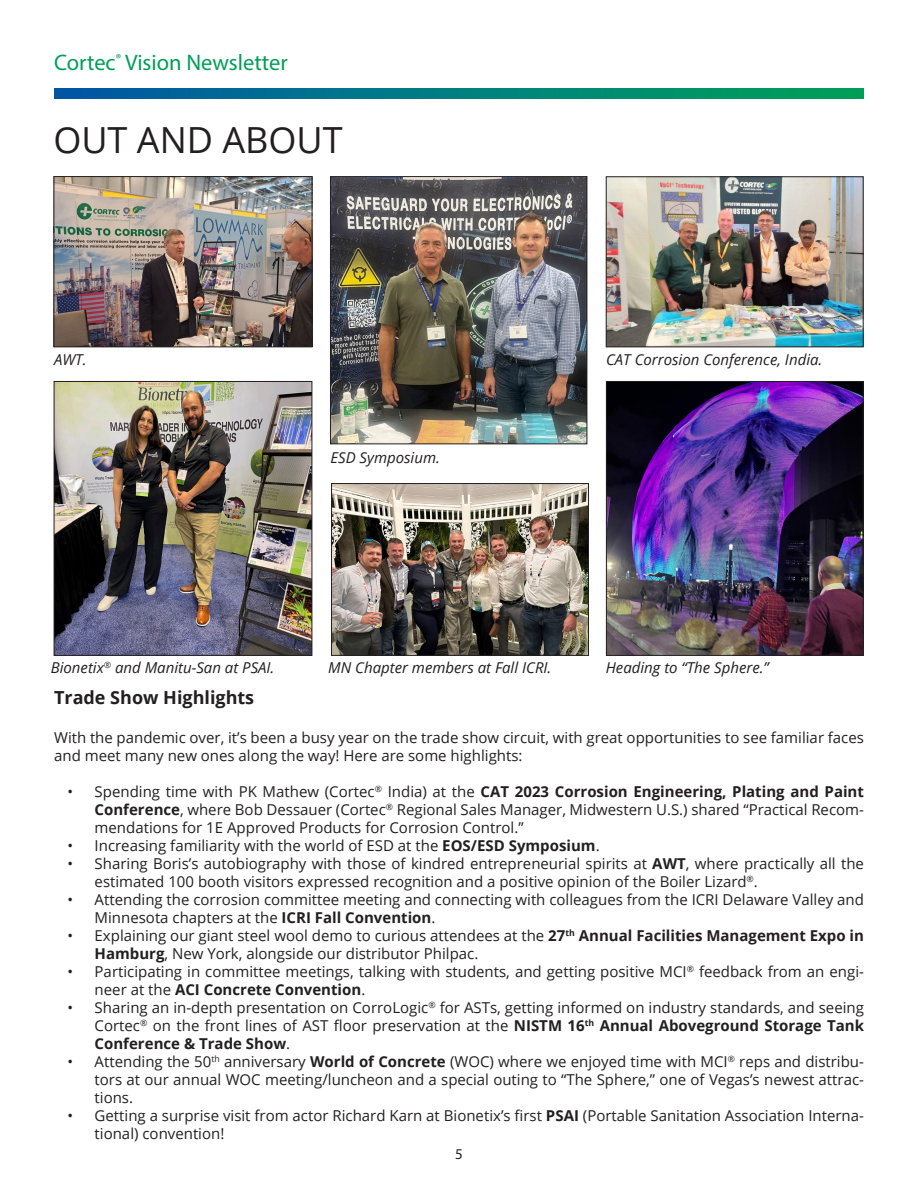
<style>
.page{position:relative;width:918px;height:1188px;background:#fff}
.page>*{position:absolute;margin:0;border:0;box-sizing:border-box;transform-origin:0 0}
.t1{font:36px "Open Sans";color:#231f20}
.t2{font:22.5px "Myriad Pro";color:#009e57}
.t3{font:700 18px "Open Sans";color:#231f20}
.t4{font:15px/18px "Open Sans";color:#231f20}
.t5{font:italic 15px "Open Sans";color:#231f20}
.t6{font:15px "Myriad Pro";color:#231f20}
.s1{font-weight:700}
</style>
<div class="page">
<svg style="left:54px;top:88px;width:810px;height:10px;background:#007d7f"></svg>
<img style="left:608px;top:179px;width:253px;height:166px">
<div style="left:606px;top:177px;width:257px;height:170px;border:1px solid #231f20"></div>
<img style="left:56px;top:178px;width:254px;height:167px">
<div style="left:54px;top:176px;width:258px;height:171px;border:1px solid #231f20"></div>
<img style="left:608px;top:383px;width:253px;height:271px">
<div style="left:606px;top:381px;width:257px;height:275px;border:1px solid #231f20"></div>
<img style="left:56px;top:383px;width:254px;height:271px">
<div style="left:54px;top:381px;width:258px;height:275px;border:1px solid #231f20"></div>
<img style="left:332px;top:178px;width:253px;height:264px">
<div style="left:330px;top:176px;width:257px;height:268px;border:1px solid #231f20"></div>
<img style="left:333px;top:485px;width:254px;height:169px">
<div style="left:331px;top:483px;width:258px;height:173px;border:1px solid #231f20"></div>
<h2 class="t2" style="left:54px;top:49px;width:235px">Cortec<sup>®</sup> Vision Newsletter</h2>
<p class="t1" style="left:53px;top:115px;width:291px">OUT AND ABOUT</p>
<p class="t5" style="left:54px;top:349px;width:34px">AWT.</p>
<p class="t5" style="left:330px;top:447px;width:111px">ESD Symposium.</p>
<p class="t5" style="left:606px;top:349px;width:218px">CAT Corrosion Conference, India.</p>
<p class="t5" style="left:51px;top:657px;width:225px">Bionetix<sup>®</sup> and Manitu-San at PSAI.</p>
<p class="t5" style="left:328px;top:657px;width:225px">MN Chapter members at Fall ICRI.</p>
<p class="t5" style="left:606px;top:657px;width:165px">Heading to “The Sphere.”</p>
<p class="t3" style="left:54px;top:684px;width:202px">Trade Show Highlights</p>
<p class="t4" style="left:54px;top:728px;width:811px">With the pandemic over, it’s been a busy year on the trade show circuit, with great opportunities to see familiar faces and meet many new ones along the way! Here are some highlights:</p>
<p class="t4" style="left:95px;top:782px;width:771px;text-align:justify;text-indent:-27px">• Spending time with PK Mathew (Cortec<sup>®</sup> India) at the <span class="s1">CAT 2023 Corrosion Engineering, Plating and Paint Conference</span>, where Bob Dessauer (Cortec<sup>®</sup> Regional Sales Manager, Midwestern U.S.) shared “Practical Recom&shy;mendations for 1E Approved Products for Corrosion Control.”</p>
<p class="t4" style="left:68px;top:836px;width:534px">• Increasing familiarity with the world of ESD at the <span class="s1">EOS/ESD Symposium</span>.</p>
<p class="t4" style="left:95px;top:854px;width:771px;text-indent:-27px">• Sharing Boris’s autobiography with those of kindred entrepreneurial spirits at <span class="s1">AWT</span>, where practically all the estimated 100 booth visitors expressed recognition and a positive opinion of the Boiler Lizard<sup>®</sup>.</p>
<p class="t4" style="left:95px;top:890px;width:771px;text-indent:-27px">• Attending the corrosion committee meeting and connecting with colleagues from the ICRI Delaware Valley and<br>Minnesota chapters at the <span class="s1">ICRI Fall Convention</span>.</p>
<p class="t4" style="left:95px;top:926px;width:771px;text-indent:-27px">• Explaining our giant steel wool demo to curious attendees at the <span class="s1">27</span><sup>th</sup> <span class="s1">Annual Facilities Management Expo in<br>Hamburg</span>, New York, alongside our distributor Philpac.</p>
<p class="t4" style="left:95px;top:962px;width:771px;text-indent:-27px">• Participating in committee meetings, talking with students, and getting positive MCI<sup>®</sup> feedback from an engi&shy;neer at the <span class="s1">ACI Concrete Convention</span>.</p>
<p class="t4" style="left:95px;top:998px;width:771px;text-align:justify;text-indent:-27px">• Sharing an in-depth presentation on CorroLogic<sup>®</sup> for ASTs, getting informed on industry standards, and seeing Cortec<sup>®</sup> on the front lines of AST floor preservation at the <span class="s1">NISTM 16</span><sup>th</sup> <span class="s1">Annual Aboveground Storage Tank Conference &amp; Trade Show</span>.</p>
<p class="t4" style="left:95px;top:1052px;width:771px;text-align:justify;text-indent:-27px">• Attending the 50<sup>th</sup> anniversary <span class="s1">World of Concrete</span> (WOC) where we enjoyed time with MCI<sup>®</sup> reps and distribu&shy;tors at our annual WOC meeting/luncheon and a special outing to “The Sphere,” one of Vegas’s newest attrac&shy;tions.</p>
<p class="t4" style="left:95px;top:1106px;width:771px;text-indent:-27px">• Getting a surprise visit from actor Richard Karn at Bionetix’s first <span class="s1">PSAI</span> (Portable Sanitation Association Interna&shy;tional) convention!</p>
<p class="t6" style="left:455px;top:1144px;width:9px">5</p>
</div>
